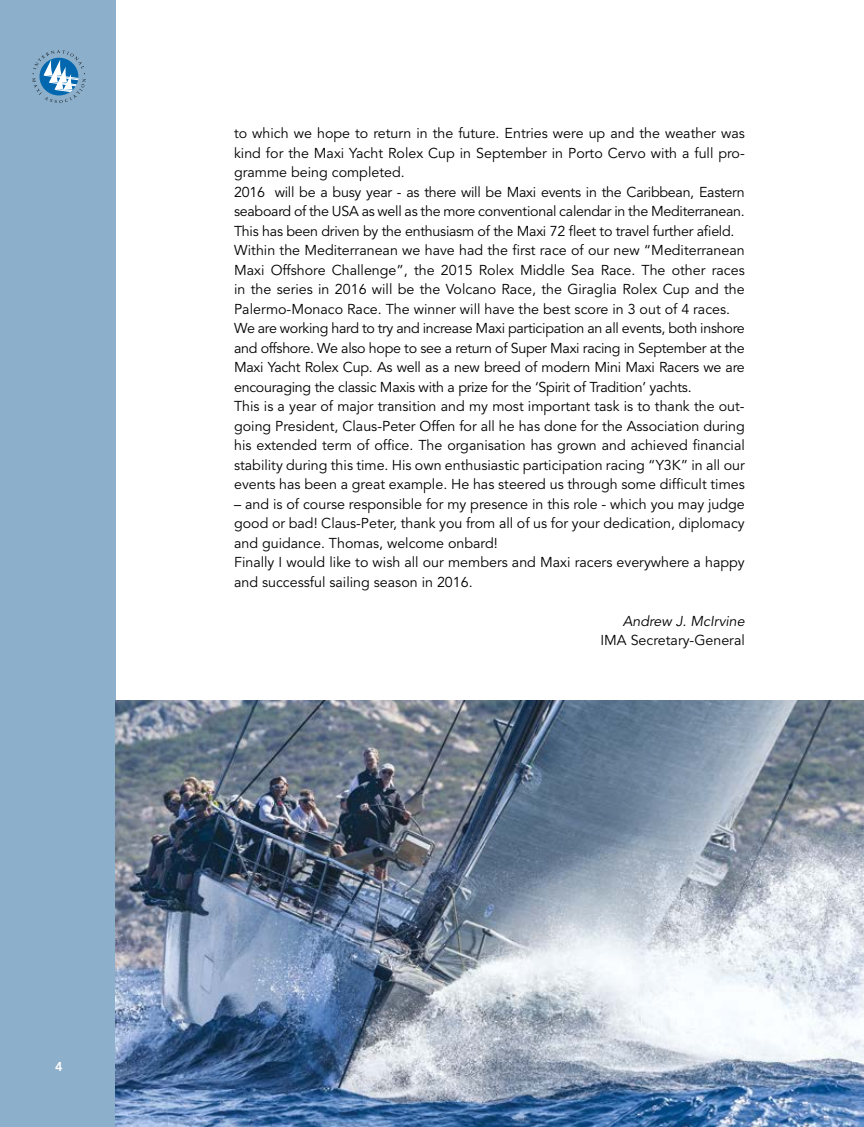
<style>
.page{position:relative;width:864px;height:1127px;background:#fff}
.page>*{position:absolute;margin:0;border:0;box-sizing:border-box;transform-origin:0 0}
.t1{font:14.25px/19.5px "Avenir";color:#000}
.t2{font:italic 14.25px "Avenir";color:#000}
.t3{font:800 12.75px "Avenir";color:#fff}
</style>
<div class="page">
<div style="left:0;top:0;width:116px;height:1127px;background:#8cafcb"></div>
<svg style="left:32px;top:50px;width:54px;height:53px"></svg>
<img style="left:116px;top:700px;width:747px;height:427px">
<p class="t3" style="left:55px;top:1059px;width:9px">4</p>
<p class="t1" style="left:234px;top:124px;width:512px">to which we hope to return in the future. Entries were up and the weather was kind for the Maxi Yacht Rolex Cup in September in Porto Cervo with a full pro&shy;gramme being completed.<br>2016 will be a busy year - as there will be Maxi events in the Caribbean, Eastern seaboard of the USA as well as the more conventional calendar in the Mediterranean.<br>This has been driven by the enthusiasm of the Maxi 72 fleet to travel further afield.<br>Within the Mediterranean we have had the first race of our new “Mediterranean Maxi Offshore Challenge”, the 2015 Rolex Middle Sea Race. The other races in the series in 2016 will be the Volcano Race, the Giraglia Rolex Cup and the Palermo-Monaco Race. The winner will have the best score in 3 out of 4 races.<br>We are working hard to try and increase Maxi participation an all events, both inshore and offshore. We also hope to see a return of Super Maxi racing in September at the Maxi Yacht Rolex Cup. As well as a new breed of modern Mini Maxi Racers we are encouraging the classic Maxis with a prize for the ‘Spirit of Tradition’ yachts.<br>This is a year of major transition and my most important task is to thank the out&shy;going President, Claus-Peter Offen for all he has done for the Association during his extended term of office. The organisation has grown and achieved financial stability during this time. His own enthusiastic participation racing “Y3K” in all our events has been a great example. He has steered us through some difficult times</p>
<p class="t1" style="left:234px;top:495px;width:512px">– and is of course responsible for my presence in this role - which you may judge good or bad! Claus-Peter, thank you from all of us for your dedication, diplomacy and guidance. Thomas, welcome onbard!<br>Finally I would like to wish all our members and Maxi racers everywhere a happy and successful sailing season in 2016.</p>
<p class="t2" style="left:622px;top:613px;width:124px">Andrew J. McIrvine</p>
<p class="t1" style="left:600px;top:631px;width:146px">IMA Secretary-General</p>
</div>
